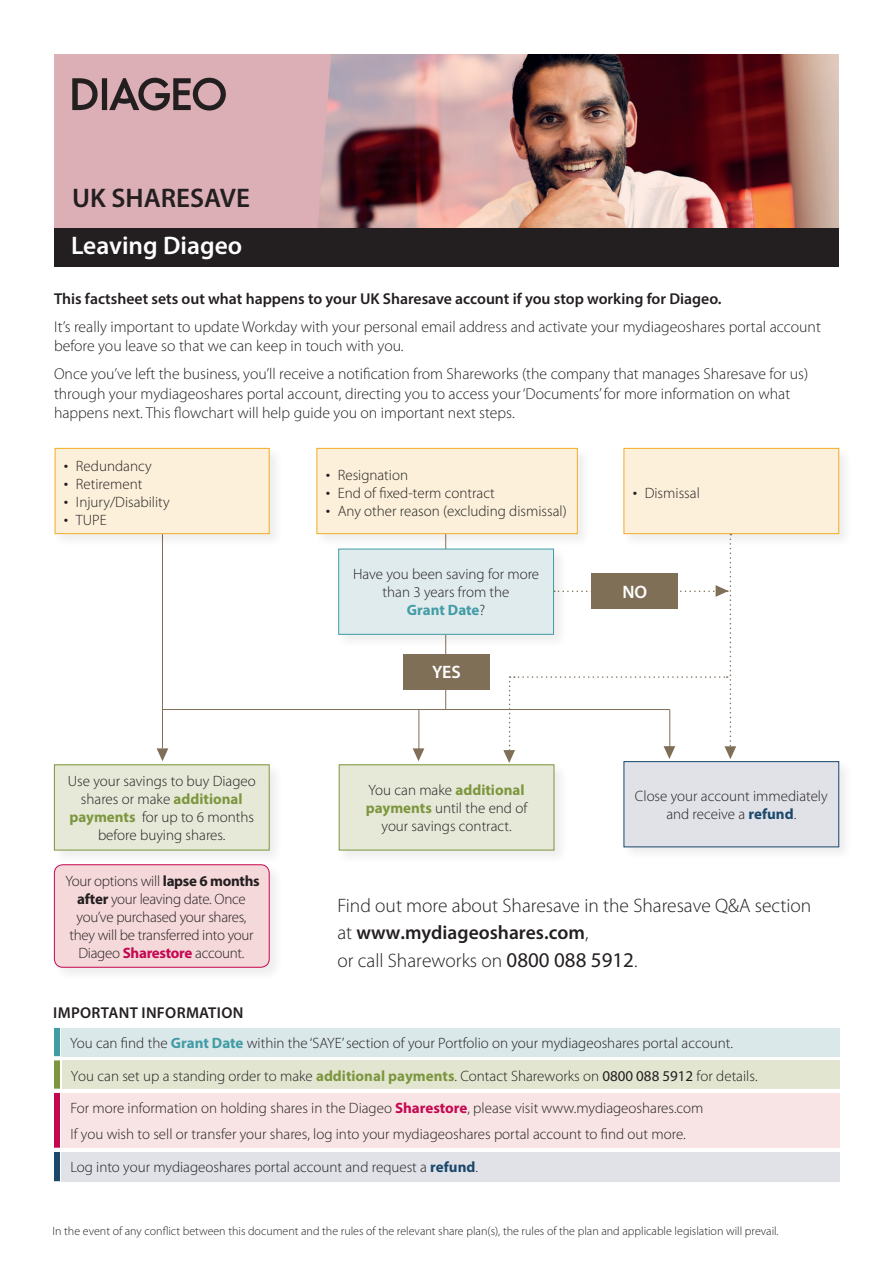
<style>
.page{position:relative;width:893px;height:1263px;background:#fff}
.page>*{position:absolute;margin:0;border:0;box-sizing:border-box;transform-origin:0 0}
.t1{font:600 27px "Myriad Pro";color:#231f20}
.t2{font:600 25.5px "Myriad Pro";color:#fff}
.t3{font:300 19.5px/27.8px "Myriad Pro";color:#231f20}
.t4{font:600 18px "Myriad Pro";color:#fff}
.t5{font:300 15.75px/19.5px "Myriad Pro";color:#231f20}
.t6{font:600 15.75px "Myriad Pro";color:#231f20}
.t7{font:600 15.75px "Myriad Pro";letter-spacing:.02em;color:#231f20}
.t8{font:300 15px/18px "Myriad Pro";color:#231f20;text-align:center}
.t9{font:300 15px/18px "Myriad Pro";letter-spacing:-.02em;color:#231f20;text-align:center}
.t10{font:300 12px "Myriad Pro";color:#231f20}
.s1{font-size:18px}
.s2{font-weight:700;color:#7d963e}
.s3{font-weight:700}
.s4{font-weight:700;color:#c50750}
.s5{font-weight:700;color:#429ca5}
.s6{font-weight:700;color:#1b486b}
.s7{font-weight:600}
.s8{font-weight:400;font-size:21px}
.s9{font-weight:400}
</style>
<div class="page">
<img style="left:54px;top:54px;width:785px;height:175px">
<svg style="left:72px;top:78px;width:154px;height:33px;background:#8a7074"></svg>
<div style="left:54px;top:229px;width:785px;height:38px;background:#231f20"></div>
<hr style="left:162px;top:534px;width:1px;height:214px;background:#806f57">
<hr style="left:445px;top:534px;width:1px;height:176px;background:#806f57">
<hr style="left:418px;top:710px;width:1px;height:44px;background:#806f57">
<hr style="left:163px;top:709px;width:507px;height:1px;background:#806f57">
<svg style="left:157px;top:748px;width:11px;height:13px"></svg>
<svg style="left:413px;top:748px;width:11px;height:13px"></svg>
<div style="left:337px;top:762px;width:232px;height:103px;background:#231f20;opacity:.08"></div>
<div style="left:339px;top:765px;width:215px;height:85px;background:#e6e9d8"></div>
<div style="left:339px;top:764px;width:215px;height:86px;border:1px solid #7d963e"></div>
<div style="left:621px;top:759px;width:232px;height:103px;background:#231f20;opacity:.08"></div>
<div style="left:624px;top:762px;width:215px;height:85px;background:#e0e2e8"></div>
<div style="left:624px;top:761px;width:215px;height:86px;border:1px solid #1b486b"></div>
<div style="left:52px;top:446px;width:232px;height:102px;background:#231f20;opacity:.08"></div>
<div style="left:55px;top:448px;width:214px;height:86px;background:#fcf0da"></div>
<div style="left:55px;top:448px;width:215px;height:86px;border:1px solid #f2ad28"></div>
<div style="left:52px;top:762px;width:232px;height:103px;background:#231f20;opacity:.08"></div>
<div style="left:54px;top:765px;width:215px;height:85px;background:#e6e9d8"></div>
<div style="left:54px;top:764px;width:216px;height:86px;border:1px solid #7d963e"></div>
<div style="left:336px;top:546px;width:232px;height:103px;background:#231f20;opacity:.08"></div>
<div style="left:339px;top:549px;width:214px;height:85px;background:#e0ebed"></div>
<div style="left:338px;top:549px;width:216px;height:86px;border:1px solid #429ca5"></div>
<div style="left:52px;top:862px;width:232px;height:120px;background:#f8f8f8"></div>
<div style="left:54px;top:865px;width:215px;height:102px;background:#f5d8da;border-radius:9px"></div>
<div style="left:54px;top:864px;width:216px;height:104px;border:1px solid #c50750;border-radius:9px"></div>
<div style="left:314px;top:446px;width:278px;height:102px;background:#231f20;opacity:.08"></div>
<div style="left:317px;top:448px;width:260px;height:86px;background:#fcf0da"></div>
<div style="left:316px;top:448px;width:262px;height:86px;border:1px solid #f2ad28"></div>
<div style="left:621px;top:446px;width:232px;height:102px;background:#231f20;opacity:.08"></div>
<div style="left:624px;top:448px;width:215px;height:86px;background:#fcf0da"></div>
<div style="left:624px;top:448px;width:215px;height:86px;border:1px solid #f2ad28"></div>
<div style="left:403px;top:654px;width:87px;height:35px;background:#806f57"></div>
<div style="left:62px;top:1028px;width:778px;height:28px;background:#dbe8ea"></div>
<div style="left:62px;top:1060px;width:778px;height:29px;background:#e2e6d1"></div>
<div style="left:62px;top:1152px;width:778px;height:29px;background:#e0e2e8"></div>
<div style="left:62px;top:1093px;width:778px;height:55px;background:#f8e4e4"></div>
<div style="left:54px;top:1028px;width:6px;height:28px;background:#429ca5"></div>
<div style="left:54px;top:1060px;width:6px;height:29px;background:#7d963e"></div>
<div style="left:54px;top:1152px;width:6px;height:29px;background:#1b486b"></div>
<div style="left:54px;top:1093px;width:6px;height:55px;background:#c50750"></div>
<svg style="left:503px;top:534px;width:233px;height:229px"></svg>
<h1 class="t1" style="left:72px;top:181px;width:179px">UK SHARESAVE</h1>
<h2 class="t2" style="left:71px;top:229px;width:173px">Leaving Diageo</h2>
<p class="t6" style="left:54px;top:289px;width:669px">This factsheet sets out what happens to your UK Sharesave account if you stop working for Diageo.</p>
<p class="t5" style="left:54px;top:317px;width:768px">It’s really important to update Workday with your personal email address and activate your mydiageoshares portal account before you leave so that we can keep in touch with you.</p>
<p class="t5" style="left:54px;top:364px;width:756px">Once you’ve left the business, you’ll receive a notification from Shareworks (the company that manages Sharesave for us) through your mydiageoshares portal account, directing you to access your ‘Documents’ for more information on what happens next. This flowchart will help guide you on important next steps.</p>
<p class="t8" style="left:64px;top:457px;width:89px"><span class="s1">•</span> Redundancy</p>
<p class="t8" style="left:64px;top:475px;width:80px"><span class="s1">•</span> Retirement</p>
<p class="t8" style="left:64px;top:493px;width:107px"><span class="s1">•</span> Injury/Disability</p>
<p class="t8" style="left:64px;top:511px;width:44px"><span class="s1">•</span> TUPE</p>
<p class="t8" style="left:68px;top:772px;width:190px">Use your savings to buy Diageo shares or make <span class="s2">additional payments</span> for up to 6 months before buying shares.</p>
<p class="t9" style="left:65px;top:872px;width:196px">Your options will <span class="s3">lapse 6 months after</span> your leaving date. Once you’ve purchased your shares, they will be transferred into your<br>Diageo <span class="s4">Sharestore</span> account.</p>
<p class="t7" style="left:53px;top:1003px;width:192px">IMPORTANT INFORMATION</p>
<p class="t8" style="left:326px;top:466px;width:84px"><span class="s1">•</span> Resignation</p>
<p class="t8" style="left:326px;top:484px;width:171px"><span class="s1">•</span> End of fixed-term contract</p>
<p class="t8" style="left:326px;top:502px;width:242px"><span class="s1">•</span> Any other reason (excluding dismissal)</p>
<p class="t8" style="left:353px;top:565px;width:188px">Have you been saving for more than 3 years from the<br><span class="s5">Grant Date</span>?</p>
<p class="t4" style="left:432px;top:661px;width:30px">YES</p>
<p class="t8" style="left:633px;top:484px;width:69px"><span class="s1">•</span> Dismissal</p>
<p class="t4" style="left:622px;top:580px;width:26px">NO</p>
<p class="t8" style="left:366px;top:781px;width:163px">You can make <span class="s2">additional payments</span> until the end of your savings contract.</p>
<p class="t8" style="left:635px;top:787px;width:194px">Close your account immediately and receive a <span class="s6">refund</span>.</p>
<h3 class="t3" style="left:337px;top:891px;width:475px">Find out more about Sharesave in the Sharesave Q&amp;A section at <span class="s7">www.mydiageoshares.com</span>,<br>or call Shareworks on <span class="s8">0800 088 5912</span>.</h3>
<p class="t8" style="left:70px;top:1033px;width:664px">You can find the <span class="s5">Grant Date</span> within the ‘SAYE’ section of your Portfolio on your mydiageoshares portal account.</p>
<p class="t8" style="left:71px;top:1067px;width:688px">You can set up a standing order to make <span class="s2">additional payments</span>. Contact Shareworks on <span class="s9">0800 088 5912</span> for details.</p>
<p class="t8" style="left:70px;top:1094px;width:635px;line-height:26.5px;text-align:left">For more information on holding shares in the Diageo <span class="s4">Sharestore</span>, please visit www.mydiageoshares.com<br>If you wish to sell or transfer your shares, log into your mydiageoshares portal account to find out more.</p>
<p class="t8" style="left:70px;top:1157px;width:409px">Log into your mydiageoshares portal account and request a <span class="s6">refund</span>.</p>
<p class="t10" style="left:53px;top:1224px;width:728px">In the event of any conflict between this document and the rules of the relevant share plan(s), the rules of the plan and applicable legislation will prevail.</p>
</div>
